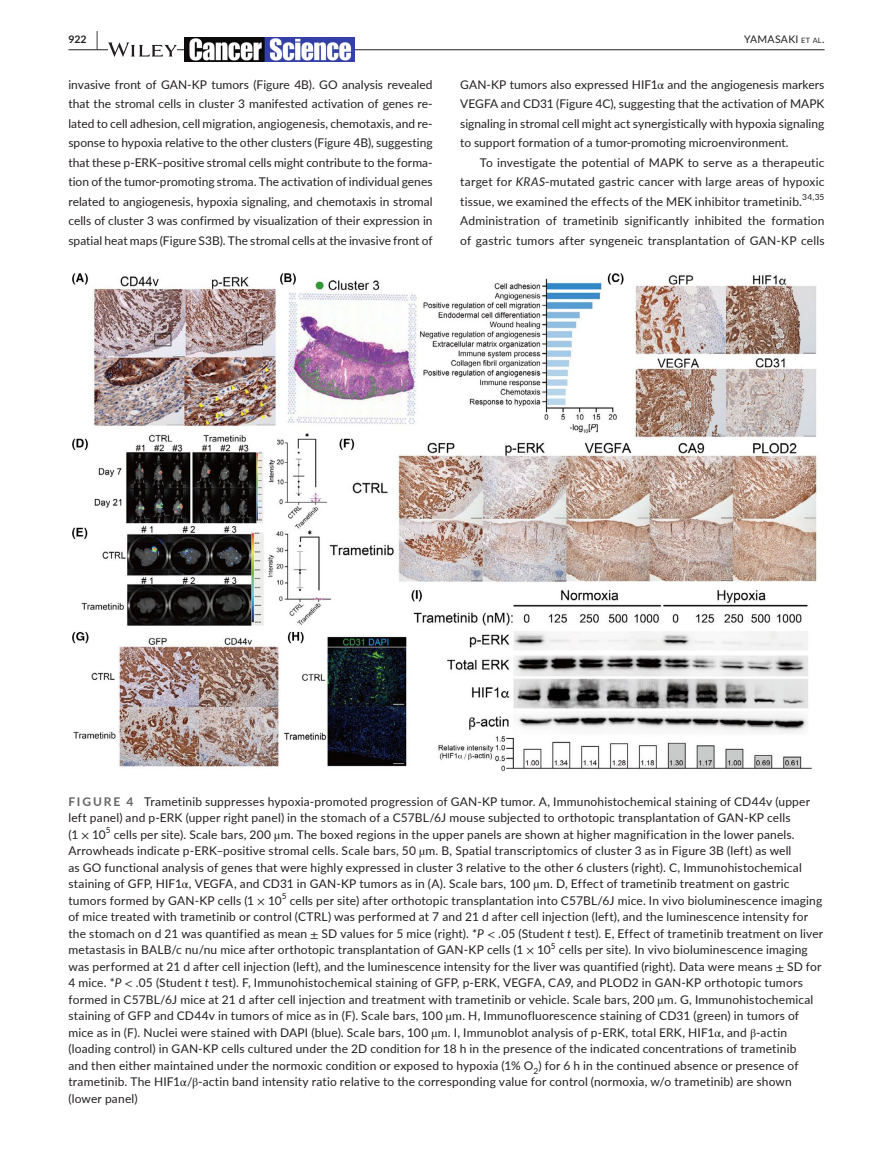
<style>
.page{position:relative;width:893px;height:1174px;background:#fff}
.page>*{position:absolute;margin:0;border:0;box-sizing:border-box;transform-origin:0 0}
.t1{font:12px/16.5px "Lato";letter-spacing:.015em;color:#231f20}
.t2{font:10.5px "Lato";letter-spacing:.025em;color:#231f20}
.t3{font:700 10.5px "Lato";color:#231f20}
.t4{font:8.4px "Lato";color:#231f20}
.s1{font-size:19.5px}
.s2{font-size:7.35px}
.s3{font-family:"STIX"}
.s4{font-style:italic}
.s5{font-weight:700;color:#636366}
</style>
<div class="page">
<hr style="left:68px;top:49px;width:756px;height:1px;background:#231f20">
<svg style="left:108px;top:42px;width:69px;height:15px"></svg>
<img style="left:185px;top:38px;width:170px;height:24px">
<img style="left:72px;top:273px;width:746px;height:499px">
<p class="t3" style="left:68px;top:31px;width:31px">922 <span class="s1">|</span></p>
<p class="t2" style="left:744px;top:31px;width:82px">YAMASAKI <span class="s2">et al</span>.</p>
<p class="t1" style="left:68px;top:74px;width:366px;line-height:19.5px;text-align:justify">invasive front of GAN-KP tumors (Figure 4B). GO analysis revealed that the stromal cells in cluster 3 manifested activation of genes re&shy;lated to cell adhesion, cell migration, angiogenesis, chemotaxis, and re&shy;sponse to hypoxia relative to the other clusters (Figure 4B), suggesting that these p-ERK–positive stromal cells might contribute to the forma&shy;tion of the tumor-promoting stroma. The activation of individual genes related to angiogenesis, hypoxia signaling, and chemotaxis in stromal cells of cluster 3 was confirmed by visualization of their expression in spatial heat maps (Figure S3B). The stromal cells at the invasive front of</p>
<p class="t1" style="left:460px;top:74px;width:366px;line-height:19.5px;text-align:justify">GAN-KP tumors also expressed HIF1<span class="s3">α</span> and the angiogenesis markers VEGFA and CD31 (Figure 4C), suggesting that the activation of MAPK signaling in stromal cell might act synergistically with hypoxia signaling to support formation of a tumor-promoting microenvironment.</p>
<p class="t1" style="left:460px;top:152px;width:366px;line-height:19.5px;text-align:justify;text-indent:20px">To investigate the potential of MAPK to serve as a therapeutic target for <span class="s4">KRAS</span>-mutated gastric cancer with large areas of hypoxic tissue, we examined the effects of the MEK inhibitor trametinib.</p>
<p class="t4" style="left:802px;top:191px;width:24px">34,35</p>
<p class="t1" style="left:460px;top:210px;width:366px;line-height:19.5px">Administration of trametinib significantly inhibited the formation of gastric tumors after syngeneic transplantation of GAN-KP cells</p>
<p class="t1" style="left:68px;top:792px;width:743px"><span class="s5">FIGURE 4</span> Trametinib suppresses hypoxia-promoted progression of GAN-KP tumor. A, Immunohistochemical staining of CD44v (upper left panel) and p-ERK (upper right panel) in the stomach of a C57BL/6J mouse subjected to orthotopic transplantation of GAN-KP cells<br>(1 <span class="s3">×</span> 10</p>
<p class="t4" style="left:106px;top:824px;width:6px">5</p>
<p class="t1" style="left:68px;top:825px;width:735px;text-indent:45px">cells per site). Scale bars, 200 <span class="s3">µ</span>m. The boxed regions in the upper panels are shown at higher magnification in the lower panels.<br>Arrowheads indicate p-ERK–positive stromal cells. Scale bars, 50 <span class="s3">µ</span>m. B, Spatial transcriptomics of cluster 3 as in Figure 3B (left) as well as GO functional analysis of genes that were highly expressed in cluster 3 relative to the other 6 clusters (right). C, Immunohistochemical staining of GFP, HIF1<span class="s3">α</span>, VEGFA, and CD31 in GAN-KP tumors as in (A). Scale bars, 100 <span class="s3">µ</span>m. D, Effect of trametinib treatment on gastric tumors formed by GAN-KP cells (1 <span class="s3">×</span> 10</p>
<p class="t4" style="left:282px;top:890px;width:6px">5</p>
<p class="t1" style="left:68px;top:891px;width:756px;text-indent:221px">cells per site) after orthotopic transplantation into C57BL/6J mice. In vivo bioluminescence imaging of mice treated with trametinib or control (CTRL) was performed at 7 and 21 d after cell injection (left), and the luminescence intensity for the stomach on d 21 was quantified as mean <span class="s3">±</span> SD values for 5 mice (right). *<span class="s4">P</span> <span class="s3">&lt;</span> .05 (Student <span class="s4">t</span> test). E, Effect of trametinib treatment on liver metastasis in BALB/c nu/nu mice after orthotopic transplantation of GAN-KP cells (1 <span class="s3">×</span> 10</p>
<p class="t4" style="left:551px;top:940px;width:6px">5</p>
<p class="t1" style="left:68px;top:941px;width:755px;text-indent:490px">cells per site). In vivo bioluminescence imaging was performed at 21 d after cell injection (left), and the luminescence intensity for the liver was quantified (right). Data were means <span class="s3">±</span> SD for 4 mice. *<span class="s4">P</span> <span class="s3">&lt;</span> .05 (Student <span class="s4">t</span> test). F, Immunohistochemical staining of GFP, p-ERK, VEGFA, CA9, and PLOD2 in GAN-KP orthotopic tumors formed in C57BL/6J mice at 21 d after cell injection and treatment with trametinib or vehicle. Scale bars, 200 <span class="s3">µ</span>m. G, Immunohistochemical staining of GFP and CD44v in tumors of mice as in (F). Scale bars, 100 <span class="s3">µ</span>m. H, Immunofluorescence staining of CD31 (green) in tumors of mice as in (F). Nuclei were stained with DAPI (blue). Scale bars, 100 <span class="s3">µ</span>m. I, Immunoblot analysis of p-ERK, total ERK, HIF1<span class="s3">α</span>, and <span class="s3">β</span>-actin (loading control) in GAN-KP cells cultured under the 2D condition for 18 h in the presence of the indicated concentrations of trametinib<br>and then either maintained under the normoxic condition or exposed to hypoxia (1% O<sub>2</sub>) for 6 h in the continued absence or presence of trametinib. The HIF1<span class="s3">α</span>/<span class="s3">β</span>-actin band intensity ratio relative to the corresponding value for control (normoxia, w/o trametinib) are shown (lower panel)</p>
</div>
